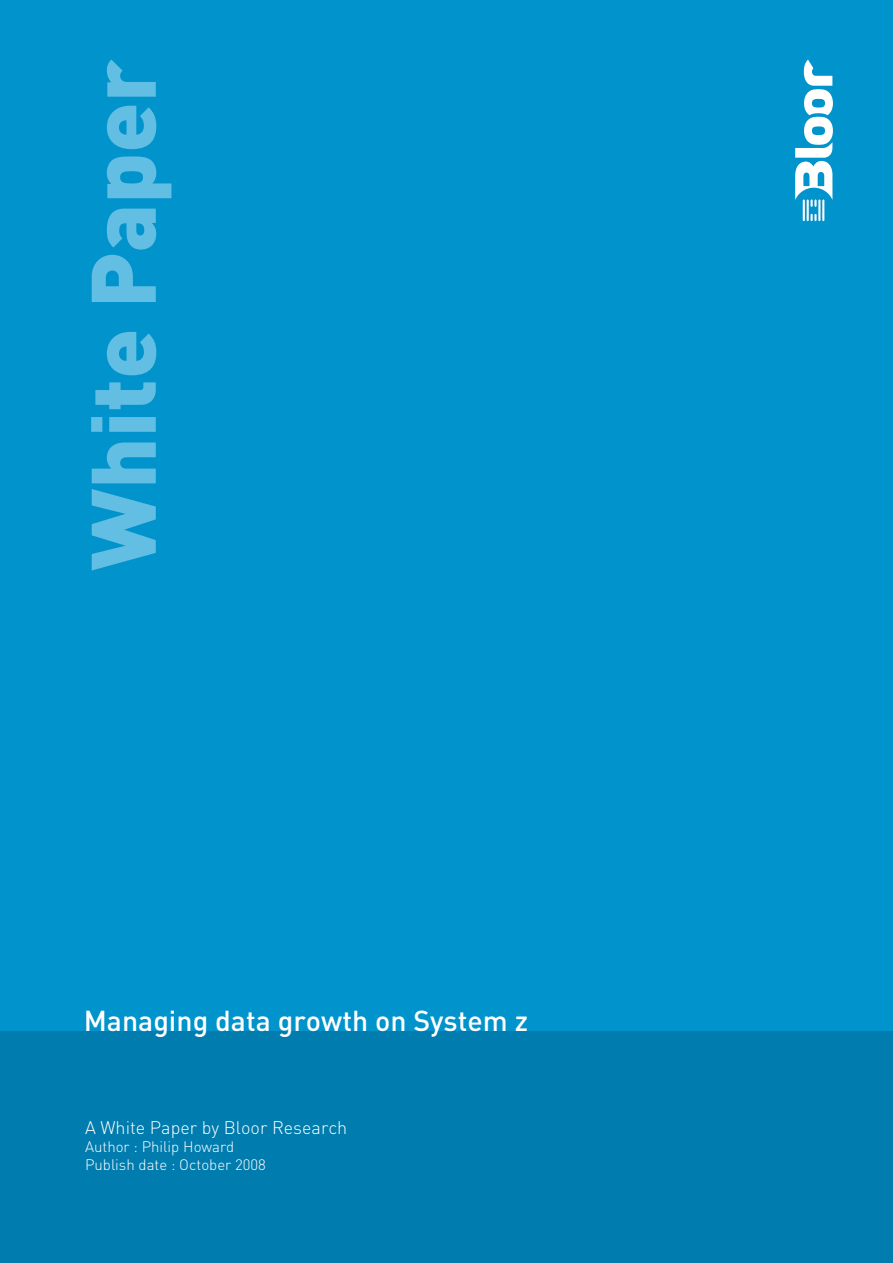
<style>
.page{position:relative;width:893px;height:1263px;background:#fff}
.page>*{position:absolute;margin:0;border:0;box-sizing:border-box;transform-origin:0 0}
.Chapter_Head{font:900 90px "DIN";color:#62bee3}
.Document_Title{font:500 28.5px "DIN";color:#fff}
.Document_subtitle{font:300 18px "DIN";color:#fff}
.Author___Review{font:300 15px "DIN";color:#fff}
</style>
<div class="page">
<div style="left:0;top:0;width:893px;height:1031px;background:#0093cc"></div>
<div style="left:0;top:1031px;width:893px;height:232px;background:#007cae"></div>
<hr style="left:822px;top:199px;width:2px;height:22px;background:#fff">
<hr style="left:818px;top:199px;width:2px;height:22px;background:#fff">
<svg style="left:810px;top:214px;width:7px;height:7px"></svg>
<hr style="left:807px;top:199px;width:2px;height:22px;background:#fff">
<hr style="left:803px;top:199px;width:2px;height:22px;background:#fff">
<svg style="left:795px;top:60px;width:38px;height:147px"></svg>
<p class="Chapter_Head" style="left:69px;top:570px;width:512px;rotate:-90deg">White Paper</p>
<p class="Document_Title" style="left:84px;top:1004px;width:446px">Managing data growth on System z</p>
<p class="Document_subtitle" style="left:85px;top:1117px;width:264px">A White Paper by Bloor Research</p>
<p class="Author___Review" style="left:85px;top:1138px;width:151px">Author : Philip Howard</p>
<p class="Author___Review" style="left:85px;top:1156px;width:182px">Publish date : October 2008</p>
</div>
